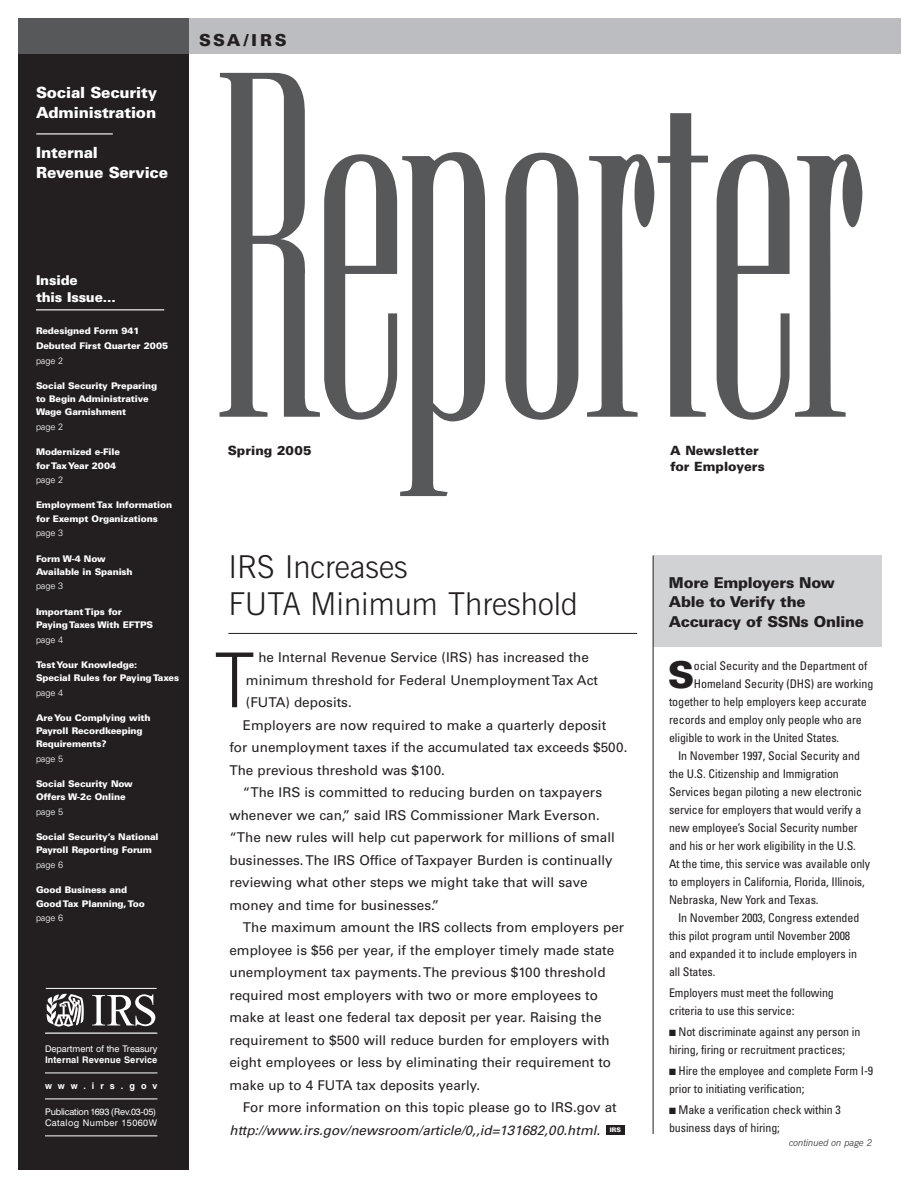
<style>
.page{position:relative;width:918px;height:1188px;background:#fff}
.page>*{position:absolute;margin:0;border:0;box-sizing:border-box;transform-origin:0 0}
.t1{font:428.7px "Ultra Condensed Serif";letter-spacing:-.03em;color:#57585a}
.t2{font:300 75.75px "News Gothic BT";color:#231f20}
.t3{font:900 36.9px "Univers";color:#231f20}
.t4{font:300 31.5px/37.5px "News Gothic BT";color:#231f20}
.t5{font:900 16.5px "Univers";letter-spacing:.145em;color:#231f20}
.t6{font:900 15.3px/20.2px "Univers";letter-spacing:-.015em;color:#fff}
.t7{font:900 15px/19.5px "Univers";letter-spacing:-.02em;color:#231f20}
.t8{font:13.5px "Univers";color:#231f20}
.t9{font:italic 13.5px "Univers";color:#231f20}
.t10{font:900 13.5px/16.5px "Univers";letter-spacing:-.015em;color:#fff}
.t11{font:900 12.75px/16.5px "Univers";color:#231f20}
.t12{font:condensed 12px/18px "Univers";letter-spacing:-.01em;color:#231f20}
.t13{font:italic 300 9.45px "News Gothic BT";color:#231f20}
.t14{font:900 9.15px/13.2px "Univers";letter-spacing:-.015em;color:#fff}
.t15{font:9.15px/10.9px "Swiss 721 BT";color:#fff}
.t16{font:300 9.15px "Univers";letter-spacing:-.01em;color:#fff}
.t17{font:700 9.15px "Swiss 721 BT";letter-spacing:.015em;color:#fff}
.t18{font:700 9.15px "Swiss 721 BT";letter-spacing:.655em;color:#fff}
.t19{font:900 6.3px "Univers";color:#fff}
</style>
<div class="page">
<div style="left:18px;top:18px;width:171px;height:1152px;background:#231f20"></div>
<hr style="left:36px;top:133px;width:77px;height:1px;background:#fff">
<div style="left:189px;top:18px;width:711px;height:36px;background:#bcbdc0"></div>
<svg style="left:92px;top:994px;width:63px;height:32px"></svg>
<svg style="left:46px;top:994px;width:38px;height:33px"></svg>
<hr style="left:46px;top:988px;width:111px;height:1px;background:#fff">
<hr style="left:45px;top:1033px;width:112px;height:1px;background:#fff">
<hr style="left:45px;top:1072px;width:112px;height:1px;background:#fff">
<hr style="left:45px;top:1098px;width:112px;height:1px;background:#fff">
<hr style="left:45px;top:1135px;width:112px;height:1px;background:#fff">
<div style="left:18px;top:18px;width:171px;height:36px;background:#57585a"></div>
<div style="left:653px;top:555px;width:229px;height:91px;background:#d1d2d4"></div>
<hr style="left:653px;top:556px;width:1px;height:578px;background:#231f20">
<hr style="left:228px;top:633px;width:409px;height:1px;background:#231f20">
<hr style="left:36px;top:309px;width:128px;height:1px;background:#fff">
<div style="left:606px;top:1125px;width:19px;height:10px;background:#231f20"></div>
<p class="t6" style="left:36px;top:84px;width:122px">Social Security<br>Administration</p>
<p class="t6" style="left:36px;top:144px;width:133px">Internal<br>Revenue Service</p>
<p class="t10" style="left:36px;top:273px;width:82px">Inside<br>this Issue...</p>
<p class="t14" style="left:36px;top:325px;width:134px;line-height:14.7px">Redesigned Form 941<br>Debuted First Quarter 2005</p>
<p class="t16" style="left:36px;top:357px;width:29px">page 2</p>
<p class="t14" style="left:36px;top:380px;width:123px">Social Security Preparing to Begin Administrative<br>Wage Garnishment</p>
<p class="t16" style="left:36px;top:424px;width:29px">page 2</p>
<p class="t14" style="left:36px;top:446px;width:86px">Modernized e-File for Tax Year 2004</p>
<p class="t16" style="left:36px;top:477px;width:29px">page 2</p>
<p class="t14" style="left:36px;top:499px;width:138px">Employment Tax Information for Exempt Organizations</p>
<p class="t16" style="left:36px;top:530px;width:29px">page 3</p>
<p class="t14" style="left:36px;top:553px;width:98px">Form W-4 Now<br>Available in Spanish</p>
<p class="t16" style="left:36px;top:583px;width:29px">page 3</p>
<p class="t14" style="left:36px;top:606px;width:119px">Important Tips for<br>Paying Taxes With EFTPS</p>
<p class="t16" style="left:36px;top:636px;width:29px">page 4</p>
<p class="t14" style="left:36px;top:659px;width:145px">Test Your Knowledge:<br>Special Rules for Paying Taxes</p>
<p class="t16" style="left:36px;top:689px;width:29px">page 4</p>
<p class="t14" style="left:36px;top:712px;width:116px">Are You Complying with<br>Payroll Recordkeeping<br>Requirements?</p>
<p class="t16" style="left:36px;top:755px;width:29px">page 5</p>
<p class="t14" style="left:36px;top:778px;width:98px">Social Security Now<br>Offers W-2c Online</p>
<p class="t16" style="left:36px;top:808px;width:29px">page 5</p>
<p class="t14" style="left:36px;top:831px;width:124px">Social Security’s National<br>Payroll Reporting Forum</p>
<p class="t16" style="left:36px;top:862px;width:29px">page 6</p>
<p class="t14" style="left:36px;top:884px;width:110px">Good Business and<br>Good Tax Planning, Too</p>
<p class="t16" style="left:36px;top:915px;width:29px">page 6</p>
<p class="t15" style="left:45px;top:1044px;width:114px">Department of the Treasury</p>
<p class="t17" style="left:45px;top:1056px;width:114px">Internal Revenue Service</p>
<p class="t18" style="left:45px;top:1082px;width:114px">www.irs.gov</p>
<p class="t15" style="left:45px;top:1107px;width:113px">Publication 1693 (Rev.03-05)<br>Catalog Number 15060W</p>
<p class="t5" style="left:199px;top:34px;width:89px">SSA/IRS</p>
<h1 class="t1" style="left:209px;top:54px;width:664px">Reporter</h1>
<p class="t11" style="left:228px;top:443px;width:85px">Spring 2005</p>
<p class="t11" style="left:670px;top:443px;width:96px">A Newsletter for Employers</p>
<h3 class="t4" style="left:228px;top:551px;width:351px">IRS Increases<br>FUTA Minimum Threshold</h3>
<h2 class="t2" style="left:214px;top:653px;width:42px">T</h2>
<p class="t8" style="left:258px;top:653px;width:332px">he Internal Revenue Service (IRS) has increased the</p>
<p class="t8" style="left:246px;top:675px;width:353px">minimum threshold for Federal Unemployment Tax Act</p>
<p class="t8" style="left:246px;top:698px;width:107px">(FUTA) deposits.</p>
<p class="t8" style="left:243px;top:720px;width:365px">Employers are now required to make a quarterly deposit</p>
<p class="t8" style="left:229px;top:743px;width:400px">for unemployment taxes if the accumulated tax exceeds $500.</p>
<p class="t8" style="left:229px;top:765px;width:217px">The previous threshold was $100.</p>
<p class="t8" style="left:243px;top:788px;width:361px">“The IRS is committed to reducing burden on taxpayers</p>
<p class="t8" style="left:229px;top:810px;width:372px">whenever we can,” said IRS Commissioner Mark Everson.</p>
<p class="t8" style="left:229px;top:833px;width:387px">“The new rules will help cut paperwork for millions of small</p>
<p class="t8" style="left:229px;top:855px;width:385px">businesses. The IRS Office of Taxpayer Burden is continually</p>
<p class="t8" style="left:229px;top:878px;width:360px">reviewing what other steps we might take that will save</p>
<p class="t8" style="left:229px;top:900px;width:211px">money and time for businesses.”</p>
<p class="t8" style="left:243px;top:923px;width:383px">The maximum amount the IRS collects from employers per</p>
<p class="t8" style="left:229px;top:945px;width:386px">employee is $56 per year, if the employer timely made state</p>
<p class="t8" style="left:229px;top:968px;width:378px">unemployment tax payments. The previous $100 threshold</p>
<p class="t8" style="left:229px;top:990px;width:370px">required most employers with two or more employees to</p>
<p class="t8" style="left:229px;top:1013px;width:374px">make at least one federal tax deposit per year. Raising the</p>
<p class="t8" style="left:229px;top:1035px;width:382px">requirement to $500 will reduce burden for employers with</p>
<p class="t8" style="left:229px;top:1058px;width:383px">eight employees or less by eliminating their requirement to</p>
<p class="t8" style="left:229px;top:1080px;width:252px">make up to 4 FUTA tax deposits yearly.</p>
<p class="t8" style="left:243px;top:1103px;width:375px">For more information on this topic please go to IRS.gov at</p>
<p class="t9" style="left:229px;top:1125px;width:375px">http://www.irs.gov/newsroom/article/0,,id=131682,00.html.</p>
<p class="t19" style="left:610px;top:1127px;width:13px">IRS</p>
<p class="t7" style="left:669px;top:574px;width:197px">More Employers Now<br>Able to Verify the<br>Accuracy of SSNs Online</p>
<h3 class="t3" style="left:668px;top:662px;width:28px">S</h3>
<p class="t12" style="left:694px;top:658px;width:175px">ocial Security and the Department of</p>
<p class="t12" style="left:694px;top:676px;width:181px">Homeland Security (DHS) are working</p>
<p class="t12" style="left:669px;top:694px;width:199px">together to help employers keep accurate</p>
<p class="t12" style="left:669px;top:712px;width:194px">records and employ only people who are</p>
<p class="t12" style="left:669px;top:730px;width:172px">eligible to work in the United States.</p>
<p class="t12" style="left:678px;top:748px;width:184px">In November 1997, Social Security and</p>
<p class="t12" style="left:669px;top:766px;width:171px">the U.S. Citizenship and Immigration</p>
<p class="t12" style="left:669px;top:784px;width:195px">Services began piloting a new electronic</p>
<p class="t12" style="left:669px;top:802px;width:194px">service for employers that would verify a</p>
<p class="t12" style="left:669px;top:820px;width:190px">new employee’s Social Security number</p>
<p class="t12" style="left:669px;top:838px;width:188px">and his or her work eligibility in the U.S.</p>
<p class="t12" style="left:669px;top:856px;width:203px">At the time, this service was available only</p>
<p class="t12" style="left:669px;top:874px;width:197px">to employers in California, Florida, Illinois,</p>
<p class="t12" style="left:669px;top:892px;width:151px">Nebraska, New York and Texas.</p>
<p class="t12" style="left:678px;top:910px;width:183px">In November 2003, Congress extended</p>
<p class="t12" style="left:669px;top:928px;width:183px">this pilot program until November 2008</p>
<p class="t12" style="left:669px;top:946px;width:190px">and expanded it to include employers in</p>
<p class="t12" style="left:669px;top:964px;width:48px">all States.</p>
<p class="t12" style="left:669px;top:985px;width:166px">Employers must meet the following criteria to use this service:</p>
<p class="t12" style="left:669px;top:1024px;width:193px">■ Not discriminate against any person in hiring, firing or recruitment practices;</p>
<p class="t12" style="left:669px;top:1063px;width:206px">■ Hire the employee and complete Form I-9 prior to initiating verification;</p>
<p class="t12" style="left:669px;top:1102px;width:173px">■ Make a verification check within 3 business days of hiring;</p>
<p class="t13" style="left:789px;top:1139px;width:85px">continued on page 2</p>
</div>
